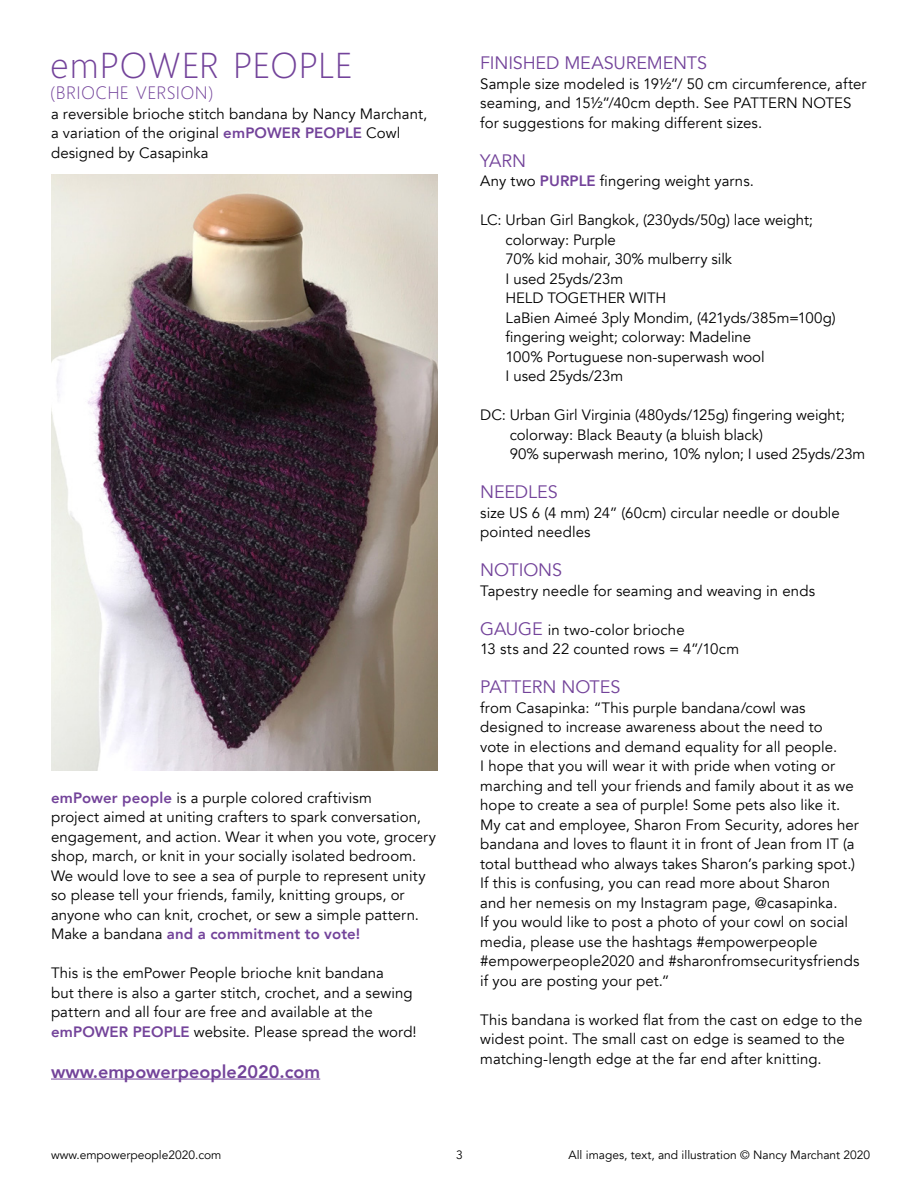
<style>
.page{position:relative;width:918px;height:1188px;background:#fff}
.page>*{position:absolute;margin:0;border:0;box-sizing:border-box;transform-origin:0 0}
.t1{font:300 36px "Homizio Nova";letter-spacing:.1em;color:#73439a}
.t2{font:18px "Avenir";letter-spacing:-.01em;color:#73439a}
.t3{font:800 18px "Avenir";color:#73439a}
.t4{font:300 18px "Homizio Nova";letter-spacing:.105em;color:#73439a}
.t5{font:15px/19.5px "Avenir";letter-spacing:.005em;color:#000}
.t6{font:12px "Avenir";color:#000}
.s1{font-weight:800;color:#73439a}
.s2{font-size:18px;color:#73439a}
</style>
<div class="page">
<img style="left:51px;top:175px;width:387px;height:596px">
<hr style="left:51px;top:1079px;width:269px;height:1px;background:#73439a">
<h1 class="t1" style="left:51px;top:52px;width:301px">emPOWER PEOPLE</h1>
<p class="t4" style="left:51px;top:86px;width:163px">(BRIOCHE VERSION)</p>
<p class="t5" style="left:51px;top:105px;width:378px">a reversible brioche stitch bandana by Nancy Marchant, a variation of the original <span class="s1">emPOWER PEOPLE</span> Cowl designed by Casapinka</p>
<p class="t5" style="left:51px;top:789px;width:387px"><span class="s1">emPower people</span> is a purple colored craftivism<br>project aimed at uniting crafters to spark conversation, engagement, and action. Wear it when you vote, grocery shop, march, or knit in your socially isolated bedroom.<br>We would love to see a sea of purple to represent unity so please tell your friends, family, knitting groups, or anyone who can knit, crochet, or sew a simple pattern.<br>Make a bandana <span class="s1">and a commitment to vote!</span></p>
<p class="t5" style="left:51px;top:965px;width:367px">This is the emPower People brioche knit bandana<br>but there is also a garter stitch, crochet, and a sewing pattern and all four are free and available at the <span class="s1">emPOWER PEOPLE</span> website. Please spread the word!</p>
<p class="t3" style="left:51px;top:1064px;width:271px">www.empowerpeople2020.com</p>
<p class="t2" style="left:480px;top:55px;width:228px">FINISHED MEASUREMENTS</p>
<p class="t5" style="left:480px;top:74px;width:388px">Sample size modeled is 19½”/ 50 cm circumference, after seaming, and 15½”/40cm depth. See PATTERN NOTES for suggestions for making different sizes.</p>
<p class="t2" style="left:480px;top:153px;width:47px">YARN</p>
<p class="t5" style="left:480px;top:173px;width:275px">Any two <span class="s1">PURPLE</span> fingering weight yarns.</p>
<p class="t5" style="left:506px;top:210px;width:332px;text-indent:-25px">LC: Urban Girl Bangkok, (230yds/50g) lace weight; colorway: Purple<br>70% kid mohair, 30% mulberry silk<br>I used 25yds/23m<br>HELD TOGETHER WITH<br>LaBien Aimeé 3ply Mondim, (421yds/385m=100g) fingering weight; colorway: Madeline<br>100% Portuguese non-superwash wool<br>I used 25yds/23m</p>
<p class="t5" style="left:510px;top:405px;width:357px;text-indent:-29px">DC: Urban Girl Virginia (480yds/125g) fingering weight; colorway: Black Beauty (a bluish black)<br>90% superwash merino, 10% nylon; I used 25yds/23m</p>
<p class="t2" style="left:480px;top:484px;width:79px">NEEDLES</p>
<p class="t5" style="left:480px;top:503px;width:361px">size US 6 (4 mm) 24” (60cm) circular needle or double pointed needles</p>
<p class="t2" style="left:480px;top:562px;width:83px">NOTIONS</p>
<p class="t5" style="left:480px;top:582px;width:336px">Tapestry needle for seaming and weaving in ends</p>
<p class="t5" style="left:480px;top:621px;width:260px"><span class="s2">GAUGE</span> in two-color brioche<br>13 sts and 22 counted rows = 4”/10cm</p>
<p class="t2" style="left:480px;top:679px;width:142px">PATTERN NOTES</p>
<p class="t5" style="left:480px;top:699px;width:381px">from Casapinka: “This purple bandana/cowl was designed to increase awareness about the need to<br>vote in elections and demand equality for all people.<br>I hope that you will wear it with pride when voting or marching and tell your friends and family about it as we hope to create a sea of purple! Some pets also like it.<br>My cat and employee, Sharon From Security, adores her bandana and loves to flaunt it in front of Jean from IT (a total butthead who always takes Sharon’s parking spot.)<br>If this is confusing, you can read more about Sharon and her nemesis on my Instagram page, @casapinka.<br>If you would like to post a photo of your cowl on social media, please use the hashtags #empowerpeople #empowerpeople2020 and #sharonfromsecuritysfriends if you are posting your pet.”</p>
<p class="t5" style="left:480px;top:1010px;width:384px">This bandana is worked flat from the cast on edge to the widest point. The small cast on edge is seamed to the matching-length edge at the far end after knitting.</p>
<p class="t6" style="left:51px;top:1150px;width:172px">www.empowerpeople2020.com</p>
<p class="t6" style="left:456px;top:1149px;width:8px">3</p>
<p class="t6" style="left:568px;top:1150px;width:303px">All images, text, and illustration © Nancy Marchant 2020</p>
</div>
